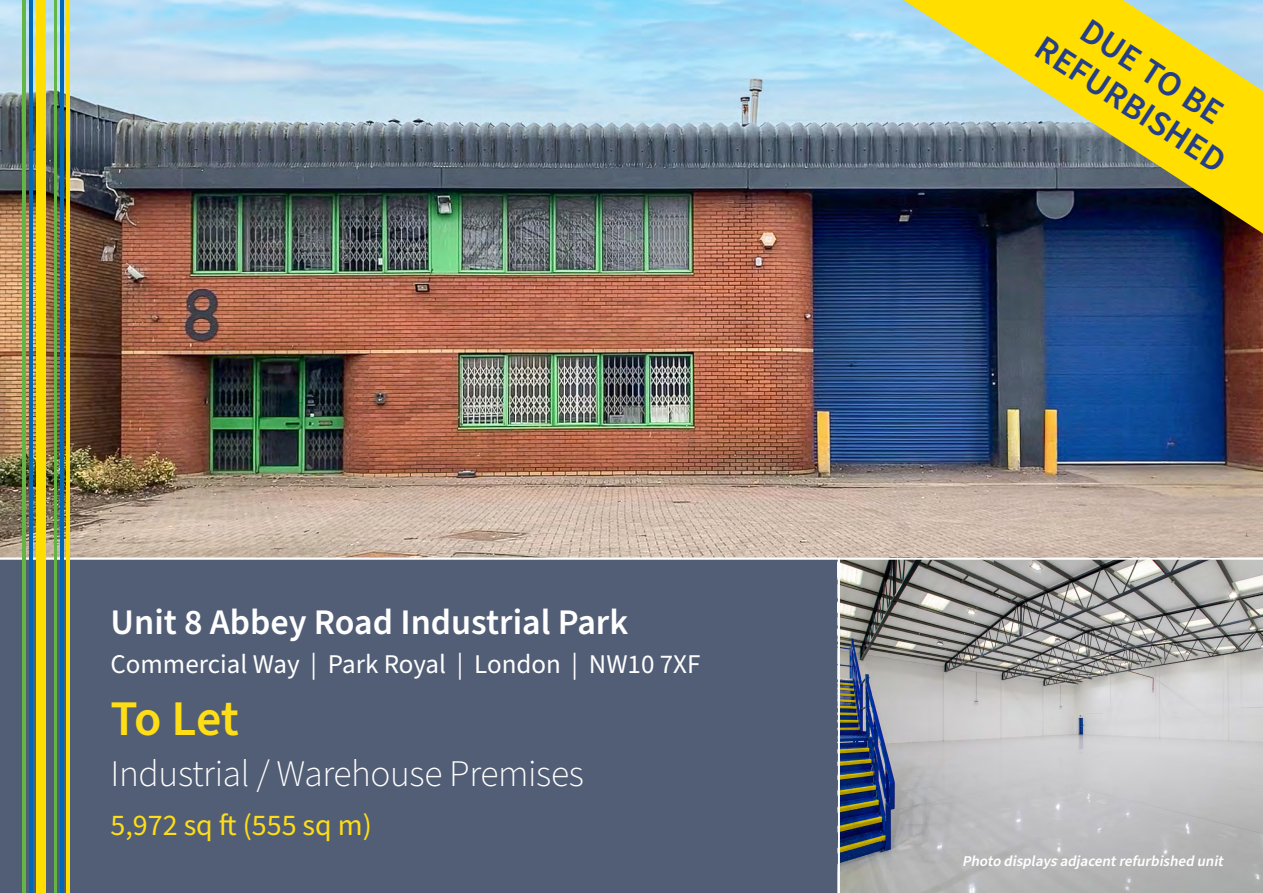
<style>
.page{position:relative;width:1263px;height:893px;background:#525e75}
.page>*{position:absolute;margin:0;border:0;box-sizing:border-box;transform-origin:0 0}
.t1{font:600 49.8px "Source Sans Pro";color:#ffde17}
.t2{font:300 37.5px "Source Sans Pro";letter-spacing:-.01em;color:#fff}
.t3{font:600 36px "Source Sans Pro";color:#fff}
.t4{font:600 35.7px/38.8px "Source Sans Pro";color:#243e89;text-align:center}
.t5{font:30px "Source Sans Pro";color:#ffde17}
.t6{font:27px "Source Sans Pro";color:#fff}
.t7{font:italic 600 15px "Source Sans Pro";color:#fff}
</style>
<div class="page">
<img style="left:0;top:0;width:1263px;height:557px">
<img style="left:840px;top:560px;width:423px;height:333px">
<hr style="left:0;top:557px;width:1263px;height:3px;background:#fff">
<hr style="left:22px;top:0;width:4px;height:893px;background:#63b545">
<hr style="left:29px;top:0;width:3px;height:893px;background:#0069b5">
<hr style="left:54px;top:0;width:3px;height:893px;background:#63b545">
<hr style="left:60px;top:0;width:3px;height:893px;background:#0069b5">
<hr style="left:67px;top:0;width:3px;height:893px;background:#ffde00">
<div style="left:36px;top:0;width:10px;height:893px;background:#ffde00"></div>
<hr style="left:838px;top:557px;width:2px;height:336px;background:#fff">
<svg style="left:903px;top:0;width:360px;height:233px;background:#a4a456"></svg>
<h3 class="t3" style="left:111px;top:598px;width:519px">Unit 8 Abbey Road Industrial Park</h3>
<p class="t6" style="left:111px;top:646px;width:591px">Commercial Way | Park Royal | London | NW10 7XF</p>
<h1 class="t1" style="left:111px;top:685px;width:130px">To Let</h1>
<h2 class="t2" style="left:111px;top:748px;width:475px">Industrial / Warehouse Premises</h2>
<p class="t5" style="left:111px;top:805px;width:263px">5,972 sq ft (555 sq m)</p>
<h3 class="t4" style="left:1070px;top:-3px;width:221px;rotate:33deg">DUE TO BE<br>REFURBISHED</h3>
<p class="t7" style="left:962px;top:851px;width:266px">Photo displaysadjacentrefurbished unit</p>
</div>
